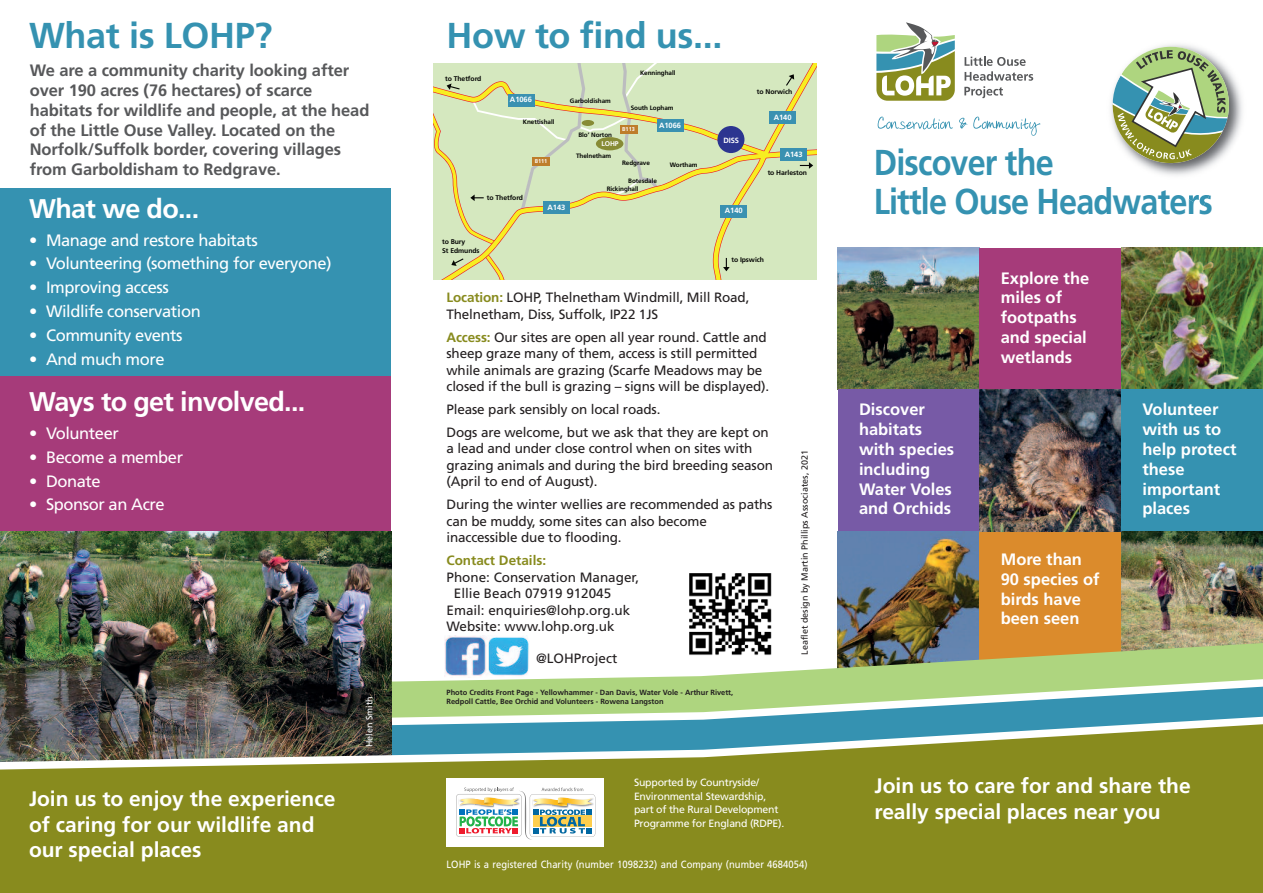
<style>
.page{position:relative;width:1263px;height:893px;background:#fff}
.page>*{position:absolute;margin:0;border:0;box-sizing:border-box;transform-origin:0 0}
.t1{font:700 36px/39px "Frutiger";letter-spacing:-.025em;color:#3592b1;scale:.9 1}
.t2{font:700 36px "Frutiger";letter-spacing:-.025em;color:#3592b1}
.t3{font:700 27px "Frutiger";letter-spacing:-.025em;color:#fff}
.t4{font:700 21px/25.2px "Frutiger";color:#fff}
.t5{font:700 16.5px/19.8px "Frutiger";letter-spacing:-.005em;color:#57585a}
.t6{font:700 16.5px/19.8px "Frutiger";color:#fff}
.t7{font:16.5px "Frutiger";letter-spacing:-.025em;color:#fff}
.t8{font:13.5px/16.5px "Frutiger";letter-spacing:-.01em;color:#231f20}
.t9{font:700 13.5px "Frutiger";color:#888b1e}
.t10{font:10.5px/13.5px "Frutiger";letter-spacing:-.02em;color:#fff}
.t11{font:10.5px "Frutiger";letter-spacing:.005em;color:#fff;scale:.9 1}
.t12{font:9px "Frutiger";color:#231f20}
.t13{font:9px "Frutiger";color:#fff}
.t14{font:700 7.5px/9px "Frutiger";color:#231f20}
.t15{font:700 7.5px "Frutiger";letter-spacing:-.01em;color:#fff}
.t16{font:700 6.9px/8.2px "Frutiger";letter-spacing:-.01em;color:#040503}
.t17{font:700 6.9px "Frutiger";color:#fff}
.t18{font:700 6.3px "Frutiger";letter-spacing:-.01em;color:#040503}
.t19{font:700 5.55px "Frutiger";letter-spacing:-.01em;color:#fff}
.s1{font-weight:700}
.s2{font-weight:700;color:#888b1e}
</style>
<div class="page">
<div style="left:0;top:188px;width:391px;height:361px;background:#a63b7a"></div>
<div style="left:0;top:188px;width:391px;height:188px;background:#3592b1"></div>
<img style="left:838px;top:531px;width:141px;height:110px">
<div style="left:979px;top:531px;width:142px;height:142px;background:#db8b2c"></div>
<img style="left:1121px;top:531px;width:142px;height:110px">
<svg style="left:391px;top:641px;width:872px;height:36px"></svg>
<img style="left:838px;top:248px;width:141px;height:142px">
<div style="left:979px;top:248px;width:142px;height:142px;background:#a63b7a"></div>
<img style="left:1121px;top:248px;width:142px;height:142px">
<div style="left:838px;top:390px;width:141px;height:141px;background:#775aa6"></div>
<img style="left:979px;top:390px;width:142px;height:141px">
<div style="left:1121px;top:390px;width:142px;height:141px;background:#3592b1"></div>
<svg style="left:391px;top:677px;width:872px;height:8px;background:#b7d98d"></svg>
<svg style="left:391px;top:685px;width:872px;height:30px;background:#9ac99f"></svg>
<svg style="left:876px;top:22px;width:79px;height:79px"></svg>
<svg style="left:964px;top:56px;width:69px;height:42px"></svg>
<svg style="left:878px;top:117px;width:75px;height:12px"></svg>
<svg style="left:959px;top:117px;width:81px;height:19px"></svg>
<svg style="left:434px;top:64px;width:382px;height:215px;background:#d1e1b3"></svg>
<div style="left:532px;top:157px;width:18px;height:9px;background:#be7d2a"></div>
<div style="left:620px;top:125px;width:18px;height:9px;background:#be7d2a"></div>
<img style="left:1154px;top:85px;width:88px;height:121px">
<svg style="left:1111px;top:44px;width:126px;height:127px"></svg>
<img style="left:0;top:531px;width:391px;height:184px">
<img style="left:0;top:715px;width:1263px;height:7px">
<svg style="left:0;top:722px;width:1263px;height:171px;background:#848d37"></svg>
<div style="left:446px;top:778px;width:158px;height:68px;background:#fff"></div>
<svg style="left:456px;top:787px;width:139px;height:52px"></svg>
<div style="left:441px;top:636px;width:95px;height:42px;background:#fff"></div>
<img style="left:445px;top:636px;width:84px;height:42px">
<div style="left:676px;top:560px;width:117px;height:100px;background:#fff"></div>
<img style="left:689px;top:573px;width:83px;height:82px">
<h1 class="t2" style="left:29px;top:21px;width:245px">What is LOHP?</h1>
<h1 class="t2" style="left:446px;top:21px;width:277px">How to find us...</h1>
<p class="t5" style="left:30px;top:62px;width:341px">We are a community charity looking after over 190 acres (76 hectares) of scarce habitats for wildlife and people, at the head of the Little Ouse Valley. Located on the Norfolk/Suffolk border, covering villages from Garboldisham to Redgrave.</p>
<p class="t18" style="left:640px;top:70px;width:37px">Kenninghall</p>
<p class="t16" style="left:445px;top:75px;width:38px">to Thetford</p>
<p class="t16" style="left:757px;top:88px;width:37px">to Norwich</p>
<p class="t15" style="left:510px;top:97px;width:23px">A1066</p>
<p class="t18" style="left:570px;top:99px;width:43px">Garboldisham</p>
<p class="t18" style="left:631px;top:105px;width:44px">South Lopham</p>
<p class="t15" style="left:774px;top:114px;width:19px">A140</p>
<p class="t18" style="left:523px;top:119px;width:33px">Knettishall</p>
<p class="t15" style="left:659px;top:122px;width:23px">A1066</p>
<p class="t19" style="left:622px;top:127px;width:14px">B113</p>
<p class="t18" style="left:578px;top:132px;width:35px">Blo’ Norton</p>
<p class="t15" style="left:723px;top:137px;width:17px">DISS</p>
<p class="t17" style="left:601px;top:141px;width:19px">LOHP</p>
<p class="t15" style="left:785px;top:151px;width:19px">A143</p>
<p class="t18" style="left:576px;top:153px;width:37px">Thelnetham</p>
<p class="t19" style="left:535px;top:159px;width:14px">B111</p>
<p class="t18" style="left:622px;top:160px;width:29px">Redgrave</p>
<p class="t18" style="left:607px;top:187px;width:33px">Rickinghall</p>
<p class="t18" style="left:670px;top:163px;width:29px">Wortham</p>
<p class="t16" style="left:768px;top:169px;width:41px">to Harleston</p>
<p class="t18" style="left:628px;top:179px;width:30px">Botesdale</p>
<p class="t16" style="left:487px;top:194px;width:38px">to Thetford</p>
<h2 class="t3" style="left:29px;top:197px;width:172px">What we do...</h2>
<p class="t7" style="left:29px;top:233px;width:230px"><span class="s1">•</span> Manage and restore habitats</p>
<p class="t7" style="left:29px;top:257px;width:304px"><span class="s1">•</span> Volunteering (something for everyone)</p>
<p class="t7" style="left:29px;top:281px;width:141px"><span class="s1">•</span> Improving access</p>
<p class="t7" style="left:29px;top:305px;width:173px"><span class="s1">•</span> Wildlife conservation</p>
<p class="t7" style="left:29px;top:328px;width:155px"><span class="s1">•</span> Community events</p>
<p class="t7" style="left:29px;top:352px;width:137px"><span class="s1">•</span> And much more</p>
<h2 class="t3" style="left:29px;top:391px;width:278px">Ways to get involved...</h2>
<p class="t7" style="left:29px;top:427px;width:91px"><span class="s1">•</span> Volunteer</p>
<p class="t7" style="left:29px;top:450px;width:156px"><span class="s1">•</span> Become a member</p>
<p class="t7" style="left:29px;top:474px;width:73px"><span class="s1">•</span> Donate</p>
<p class="t7" style="left:29px;top:498px;width:137px"><span class="s1">•</span> Sponsor an Acre</p>
<p class="t15" style="left:548px;top:204px;width:19px">A143</p>
<p class="t15" style="left:725px;top:208px;width:19px">A140</p>
<p class="t16" style="left:442px;top:238px;width:39px">to Bury<br>St Edmunds</p>
<p class="t16" style="left:731px;top:256px;width:34px">to Ipswich</p>
<p class="t8" style="left:446px;top:290px;width:304px"><span class="s2">Location:</span> LOHP, Thelnetham Windmill, Mill Road,<br>Thelnetham, Diss, Suffolk, IP22 1JS</p>
<p class="t8" style="left:446px;top:330px;width:324px"><span class="s2">Access:</span> Our sites are open all year round. Cattle and sheep graze many of them, access is still permitted while animals are grazing (Scarfe Meadows may be closed if the bull is grazing – signs will be displayed).</p>
<p class="t8" style="left:446px;top:399px;width:324px;line-height:23px">Please park sensibly on local roads.<br>Dogs are welcome, but we ask that they are kept on</p>
<p class="t8" style="left:446px;top:442px;width:328px">a lead and under close control when on sites with grazing animals and during the bird breeding season (April to end of August).</p>
<p class="t8" style="left:446px;top:497px;width:327px">During the winter wellies are recommended as paths can be muddy, some sites can also become inaccessible due to flooding.</p>
<p class="t9" style="left:446px;top:555px;width:101px">Contact Details:</p>
<p class="t8" style="left:446px;top:570px;width:194px">Phone: Conservation Manager,</p>
<p class="t8" style="left:454px;top:586px;width:159px">Ellie Beach 07919 912045</p>
<p class="t8" style="left:446px;top:603px;width:185px">Email: enquiries@lohp.org.uk</p>
<p class="t8" style="left:446px;top:619px;width:170px">Website: www.lohp.org.uk</p>
<p class="t8" style="left:536px;top:651px;width:83px">@LOHProject</p>
<p class="t12" style="left:801px;top:655px;width:206px;rotate:-90deg">Leaflet design by Martin Phillips Associates, 2021</p>
<h3 class="t4" style="left:29px;top:788px;width:308px">Join us to enjoy the experience of caring for our wildlife and our special places</h3>
<p class="t13" style="left:366px;top:747px;width:52px;rotate:-90deg">Helen Smith</p>
<p class="t14" style="left:446px;top:688px;width:288px">Photo Credits Front Page - Yellowhammer - Dan Davis, Water Vole - Arthur Rivett,<br>Redpoll Cattle, Bee Orchid and Volunteers - Rowena Langston</p>
<p class="t10" style="left:634px;top:776px;width:152px">Supported by Countryside/<br>Environmental Stewardship, part of the Rural Development<br>Programme for England (RDPE).</p>
<p class="t11" style="left:446px;top:860px;width:403px">LOHP is a registered Charity (number 1098232) and Company (number 4684054)</p>
<h1 class="t1" style="left:874px;top:146px;width:378px">Discover the<br>Little Ouse Headwaters</h1>
<p class="t6" style="left:1001px;top:269px;width:90px">Explore the miles of footpaths and special wetlands</p>
<p class="t6" style="left:859px;top:401px;width:97px">Discover habitats with species including<br>Water Voles and Orchids</p>
<p class="t6" style="left:1142px;top:401px;width:96px">Volunteer with us to help protect these important places</p>
<p class="t6" style="left:1001px;top:551px;width:100px">More than<br>90 species of birds have been seen</p>
<h3 class="t4" style="left:874px;top:775px;width:318px">Join us to care for and share the really special places near you</h3>
</div>
